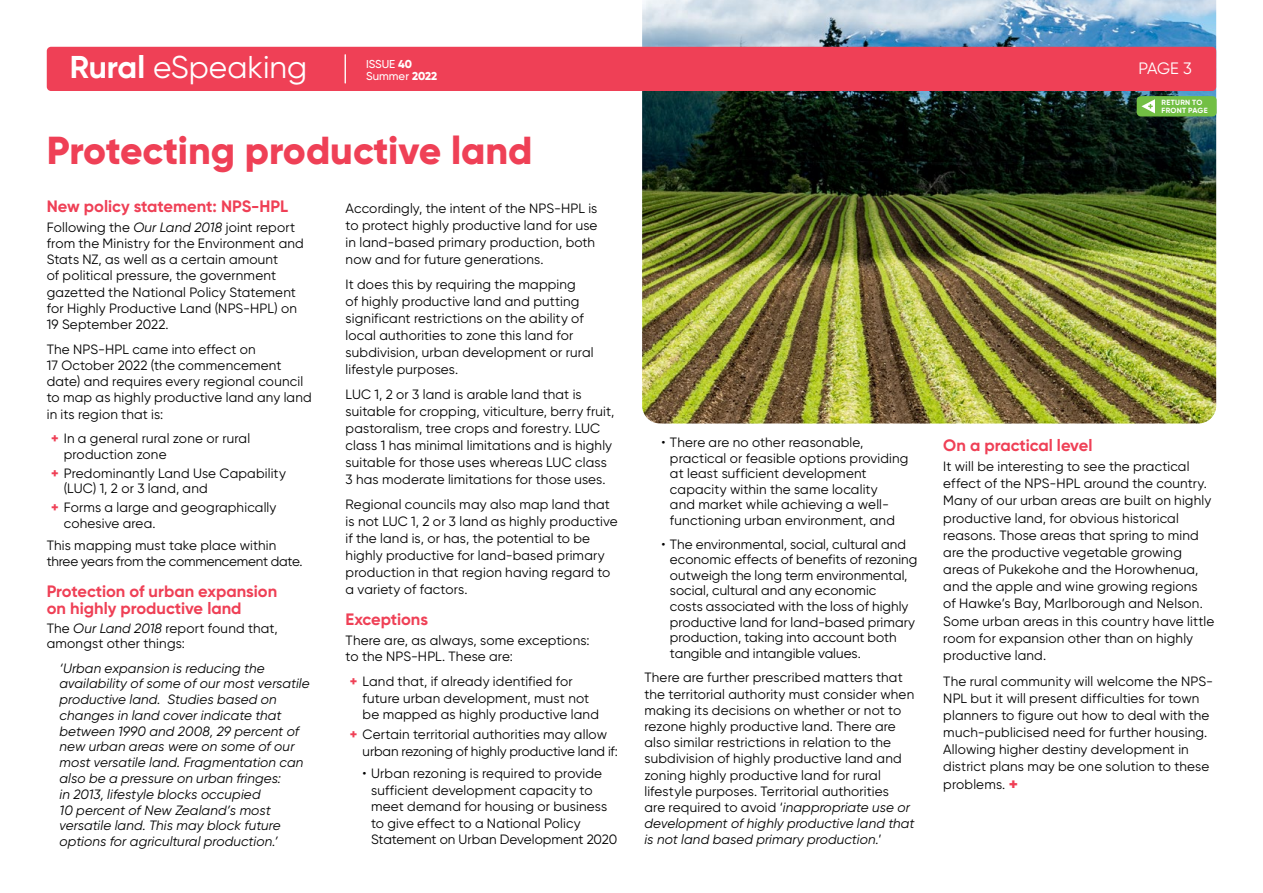
<style>
.page{position:relative;width:1263px;height:893px;background:#fff}
.page>*{position:absolute;margin:0;border:0;box-sizing:border-box;transform-origin:0 0}
.t1{font:800 39px "Gilroy";letter-spacing:-.005em;color:#ef4056}
.t2{font:31.5px "Uniform";color:#fff}
.t3{font:31.5px "Gilroy";color:#fff}
.t4{font:700 16.5px/16.5px "Gilroy";color:#ef4056}
.t5{font:16.5px "Gilroy";color:#fff}
.t6{font:13.5px/16.2px "Gilroy";letter-spacing:.01em;color:#000}
.t7{font:italic 13.5px/15.8px "Gilroy";letter-spacing:.01em;color:#000}
.t8{font:13.5px/15.8px "Gilroy";letter-spacing:-.01em;color:#000}
.t9{font:500 11.4px/12.5px "Gilroy";color:#fff}
.t10{font:500 9.6px "Uniform Condensed";color:#fff}
.t11{font:500 9.6px "Uniform";color:#fff}
.t12{font:700 7.5px/7.5px "Gilroy";letter-spacing:.035em;color:#fff}
.s1{font-weight:700}
.s2{font-weight:800}
.s3{font-weight:900}
.s4{font-family:"Uniform";font-weight:900}
.s5{font-style:italic}
.s6{font-weight:800;color:#ef4056}
.s7{font-weight:800;font-size:16.5px;color:#ef4056}
</style>
<div class="page">
<img style="left:642px;top:0;width:574px;height:423px">
<div style="left:47px;top:47px;width:1169px;height:44px;background:#ef4056;border-radius:4px"></div>
<div style="left:1137px;top:96px;width:79px;height:21px;background:#72bf44;border-radius:4px"></div>
<svg style="left:1141px;top:99px;width:14px;height:14px"></svg>
<svg style="left:344px;top:55px;width:2px;height:29px"></svg>
<h2 class="t3" style="left:70px;top:48px;width:239px"><span class="s1">Rural</span> eSpeaking</h2>
<p class="t5" style="left:1138px;top:58px;width:55px">PAGE 3</p>
<p class="t12" style="left:1161px;top:99px;width:48px">RETURN TO<br>FRONT PAGE</p>
<p class="t9" style="left:366px;top:57px;width:73px">ISSUE <span class="s2">40<br></span>Summer <span class="s2">2022</span></p>
<h2 class="t2" style="left:70px;top:57px;width:250px"><span class="s1">Rural</span> eSpeaking</h2>
<p class="t11" style="left:367px;top:65px;width:43px">ISSUE <span class="s3">34</span></p>
<p class="t10" style="left:367px;top:76px;width:60px">Summer <span class="s4">2020</span></p>
<h1 class="t1" style="left:47px;top:126px;width:487px">Protecting productive land</h1>
<p class="t4" style="left:47px;top:198px;width:243px">New policy statement: NPS-HPL</p>
<p class="t6" style="left:47px;top:219px;width:259px">Following the <span class="s5">Our Land 2018</span> joint report from the Ministry for the Environment and Stats NZ, as well as a certain amount<br>of political pressure, the government gazetted the National Policy Statement for Highly Productive Land (NPS-HPL) on 19 September 2022.</p>
<p class="t6" style="left:47px;top:341px;width:266px">The NPS-HPL came into effect on<br>17 October 2022 (the commencement date) and requires every regional council to map as highly productive land any land in its region that is:</p>
<p class="t6" style="left:64px;top:430px;width:188px;line-height:15.8px;text-indent:-13px"><span class="s6">+</span> In a general rural zone or rural production zone</p>
<p class="t6" style="left:64px;top:465px;width:224px;line-height:15.8px;text-indent:-13px"><span class="s6">+</span> Predominantly Land Use Capability (LUC) 1, 2 or 3 land, and</p>
<p class="t6" style="left:64px;top:499px;width:214px;line-height:15.8px;text-indent:-13px"><span class="s6">+</span> Forms a large and geographically cohesive area.</p>
<p class="t8" style="left:47px;top:537px;width:257px">This mapping must take place within three years from the commencement date.</p>
<p class="t4" style="left:47px;top:583px;width:232px">Protection of urban expansion on highly productive land</p>
<p class="t6" style="left:47px;top:620px;width:232px;line-height:15.8px">The <span class="s5">Our Land 2018</span> report found that, amongst other things:</p>
<p class="t7" style="left:60px;top:660px;width:252px">‘Urban expansion is reducing the availability of some of our most versatile productive land. Studies based on changes in land cover indicate that between 1990 and 2008, 29 percent of new urban areas were on some of our most versatile land. Fragmentation can also be a pressure on urban fringes:<br>in 2013, lifestyle blocks occupied<br>10 percent of New Zealand’s most versatile land. This may block future options for agricultural production.’</p>
<p class="t6" style="left:346px;top:200px;width:253px;line-height:17px">Accordingly, the intent of the NPS-HPL is to protect highly productive land for use in land-based primary production, both now and for future generations.</p>
<p class="t6" style="left:346px;top:276px;width:249px;line-height:17px">It does this by requiring the mapping<br>of highly productive land and putting significant restrictions on the ability of local authorities to zone this land for subdivision, urban development or rural lifestyle purposes.</p>
<p class="t6" style="left:346px;top:386px;width:270px;line-height:17px">LUC 1, 2 or 3 land is arable land that is suitable for cropping, viticulture, berry fruit, pastoralism, tree crops and forestry. LUC class 1 has minimal limitations and is highly suitable for those uses whereas LUC class 3 has moderate limitations for those uses.</p>
<p class="t6" style="left:346px;top:496px;width:274px;line-height:17px">Regional councils may also map land that is not LUC 1, 2 or 3 land as highly productive if the land is, or has, the potential to be highly productive for land-based primary production in that region having regard to a variety of factors.</p>
<p class="t4" style="left:346px;top:611px;width:84px">Exceptions</p>
<p class="t6" style="left:346px;top:632px;width:245px">There are, as always, some exceptions: to the NPS-HPL. These are:</p>
<p class="t6" style="left:363px;top:673px;width:238px;text-indent:-13px"><span class="s6">+</span> Land that, if already identified for future urban development, must not be mapped as highly productive land</p>
<p class="t6" style="left:363px;top:726px;width:257px;text-indent:-13px"><span class="s6">+</span> Certain territorial authorities may allow urban rezoning of highly productive land if:</p>
<p class="t6" style="left:371px;top:765px;width:248px;text-indent:-9px">• Urban rezoning is required to provide sufficient development capacity to meet demand for housing or business to give effect to a National Policy Statement on Urban Development 2020</p>
<p class="t6" style="left:670px;top:434px;width:240px;line-height:15.6px;text-indent:-9px">• There are no other reasonable, practical or feasible options providing at least sufficient development capacity within the same locality<br>and market while achieving a well&shy;functioning urban environment, and</p>
<p class="t6" style="left:670px;top:536px;width:249px;line-height:15.6px;text-indent:-9px">• The environmental, social, cultural and economic effects of benefits of rezoning outweigh the long term environmental, social, cultural and any economic<br>costs associated with the loss of highly productive land for land-based primary production, taking into account both tangible and intangible values.</p>
<p class="t6" style="left:644px;top:669px;width:272px">There are further prescribed matters that the territorial authority must consider when making its decisions on whether or not to rezone highly productive land. There are also similar restrictions in relation to the subdivision of highly productive land and zoning highly productive land for rural lifestyle purposes. Territorial authorities<br>are required to avoid ‘<span class="s5">inappropriate use or development of highly productive land that is not land based primary production.</span>’</p>
<p class="t4" style="left:943px;top:436px;width:151px">On a practical level</p>
<p class="t6" style="left:943px;top:458px;width:272px;line-height:17.1px">It will be interesting to see the practical effect of the NPS-HPL around the country.<br>Many of our urban areas are built on highly productive land, for obvious historical reasons. Those areas that spring to mind are the productive vegetable growing areas of Pukekohe and the Horowhenua, and the apple and wine growing regions<br>of Hawke’s Bay, Marlborough and Nelson.<br>Some urban areas in this country have little room for expansion other than on highly productive land.</p>
<p class="t6" style="left:943px;top:672px;width:271px;line-height:17.1px">The rural community will welcome the NPS-NPL but it will present difficulties for town planners to figure out how to deal with the much-publicised need for further housing.<br>Allowing higher destiny development in district plans may be one solution to these problems. <span class="s7">+</span></p>
</div>
